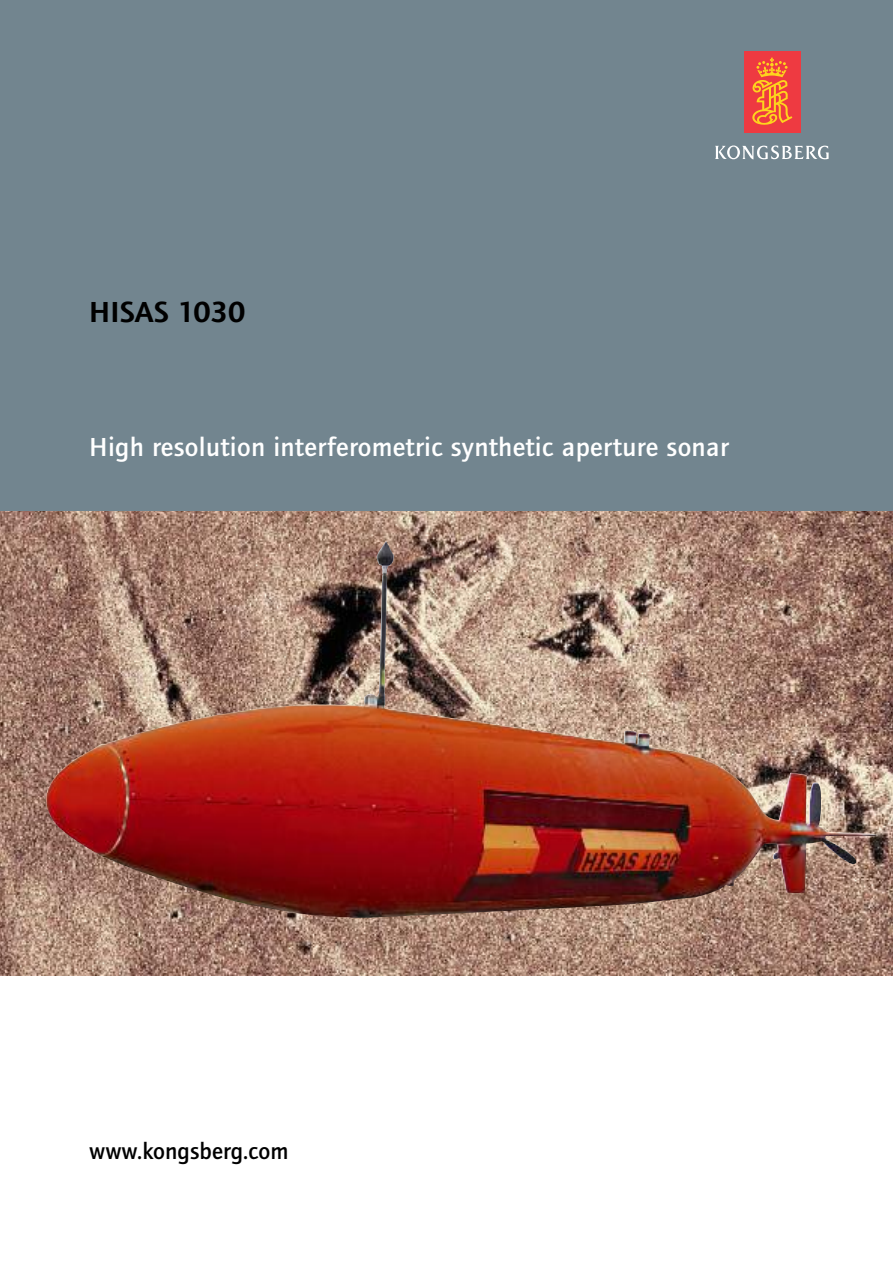
<style>
.page{position:relative;width:893px;height:1263px;background:#fff}
.page>*{position:absolute;margin:0;border:0;box-sizing:border-box;transform-origin:0 0}
.t1{font:600 30px "Foundry Journal";letter-spacing:.005em;color:#000}
.t2{font:500 27px "Foundry Journal";letter-spacing:.01em;color:#fff}
.t3{font:500 24px "Foundry Journal";letter-spacing:.005em;color:#000}
</style>
<div class="page">
<img style="left:0;top:510px;width:893px;height:465px">
<div style="left:0;top:0;width:893px;height:510px;background:#72858f"></div>
<div style="left:744px;top:51px;width:57px;height:81px;background:#ee3a41"></div>
<svg style="left:752px;top:58px;width:40px;height:67px"></svg>
<svg style="left:715px;top:145px;width:114px;height:14px"></svg>
<img style="left:46px;top:541px;width:832px;height:377px">
<p class="t1" style="left:89px;top:300px;width:158px">HISAS 1030</p>
<p class="t2" style="left:89px;top:437px;width:641px">High resolution interferometric synthetic aperture sonar</p>
<p class="t3" style="left:89px;top:1142px;width:201px">www.kongsberg.com</p>
</div>
